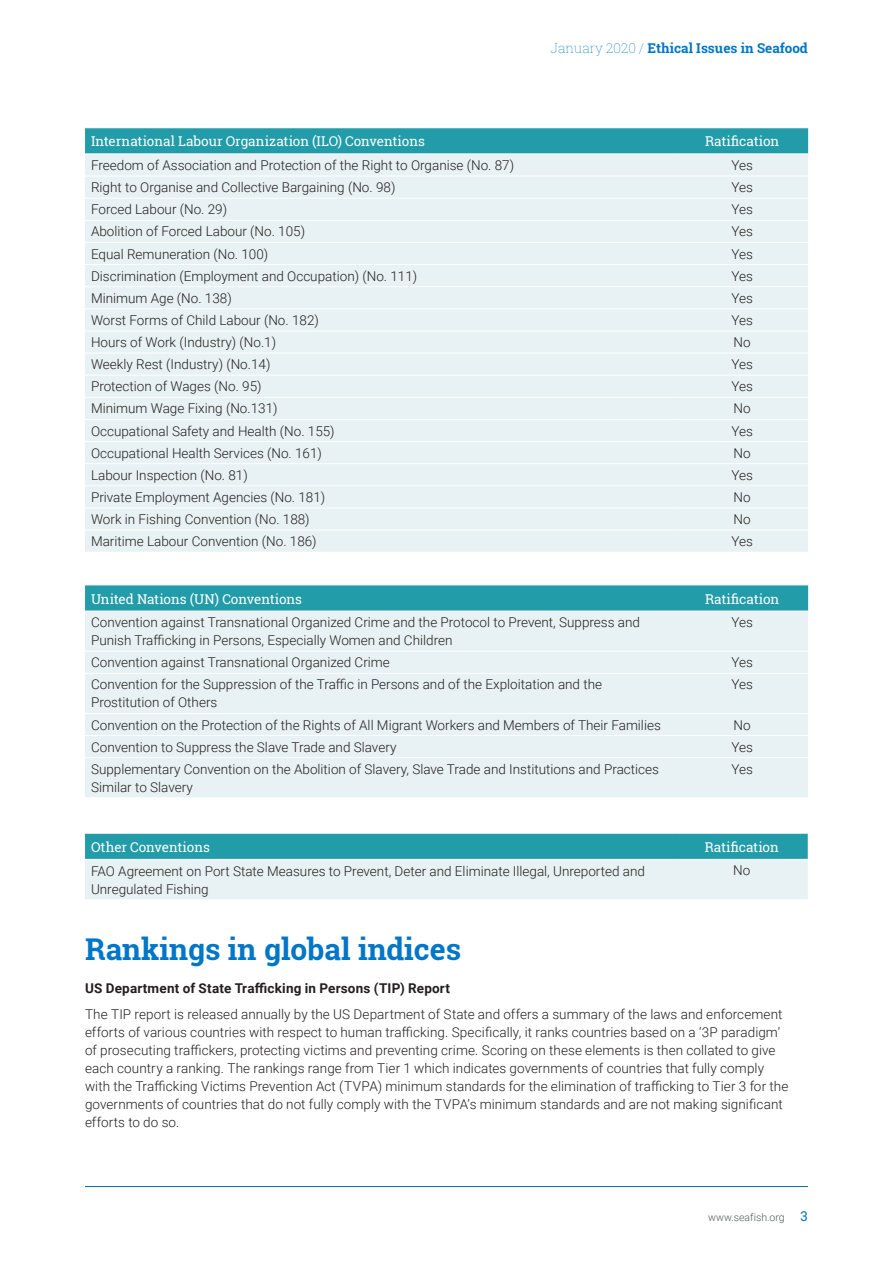
<style>
.page{position:relative;width:893px;height:1263px;background:#fff}
.page>*{position:absolute;margin:0;border:0;box-sizing:border-box;transform-origin:0 0}
.SEAF_Headings{font:700 30px "Roboto Slab";color:#0076c8}
.SEAF_Table_text{font:300 13.5px/18px "Roboto";color:#231f20}
.SEAF_Body{font:300 13.5px/18px "Roboto";letter-spacing:.005em;color:#231f20}
.SEAF_Figure_header{font:13.5px "Roboto Slab";letter-spacing:-.005em;color:#fff}
.B_Header{font:700 13.5px "Roboto";letter-spacing:.015em;color:#231f20}
.t1{font:700 13.5px "Roboto Slab";color:#0076c8}
.t2{font:300 10.5px "Roboto";color:#54585a}
.s1{font-weight:100}
.s2{font-family:"Roboto Slab";font-weight:400;font-size:13.5px;color:#0076c8}
</style>
<div class="page">
<hr style="left:85px;top:1186px;width:723px;height:1px;background:#006ba7">
<svg style="left:85px;top:128px;width:723px;height:26px;background:#299fab"></svg>
<div style="left:85px;top:155px;width:723px;height:397px;background:#e8f1f3"></div>
<hr style="left:85px;top:176px;width:591px;height:1px;background:#fff">
<hr style="left:676px;top:176px;width:132px;height:1px;background:#fff">
<hr style="left:85px;top:198px;width:591px;height:1px;background:#fff">
<hr style="left:676px;top:198px;width:132px;height:1px;background:#fff">
<hr style="left:85px;top:220px;width:591px;height:1px;background:#fff">
<hr style="left:676px;top:220px;width:132px;height:1px;background:#fff">
<hr style="left:85px;top:242px;width:591px;height:1px;background:#fff">
<hr style="left:676px;top:242px;width:132px;height:1px;background:#fff">
<hr style="left:85px;top:264px;width:591px;height:1px;background:#fff">
<hr style="left:676px;top:264px;width:132px;height:1px;background:#fff">
<hr style="left:85px;top:286px;width:591px;height:1px;background:#fff">
<hr style="left:676px;top:286px;width:132px;height:1px;background:#fff">
<hr style="left:85px;top:309px;width:591px;height:1px;background:#fff">
<hr style="left:676px;top:309px;width:132px;height:1px;background:#fff">
<hr style="left:85px;top:331px;width:591px;height:1px;background:#fff">
<hr style="left:676px;top:331px;width:132px;height:1px;background:#fff">
<hr style="left:85px;top:353px;width:591px;height:1px;background:#fff">
<hr style="left:676px;top:353px;width:132px;height:1px;background:#fff">
<hr style="left:85px;top:375px;width:591px;height:1px;background:#fff">
<hr style="left:676px;top:375px;width:132px;height:1px;background:#fff">
<hr style="left:85px;top:397px;width:591px;height:1px;background:#fff">
<hr style="left:676px;top:397px;width:132px;height:1px;background:#fff">
<hr style="left:85px;top:419px;width:591px;height:1px;background:#fff">
<hr style="left:676px;top:419px;width:132px;height:1px;background:#fff">
<hr style="left:85px;top:441px;width:591px;height:1px;background:#fff">
<hr style="left:676px;top:441px;width:132px;height:1px;background:#fff">
<hr style="left:85px;top:463px;width:591px;height:1px;background:#fff">
<hr style="left:676px;top:463px;width:132px;height:1px;background:#fff">
<hr style="left:85px;top:486px;width:591px;height:1px;background:#fff">
<hr style="left:676px;top:486px;width:132px;height:1px;background:#fff">
<hr style="left:85px;top:508px;width:591px;height:1px;background:#fff">
<hr style="left:676px;top:508px;width:132px;height:1px;background:#fff">
<hr style="left:85px;top:530px;width:591px;height:1px;background:#fff">
<hr style="left:676px;top:530px;width:132px;height:1px;background:#fff">
<div style="left:85px;top:586px;width:723px;height:25px;background:#229ca8"></div>
<div style="left:85px;top:612px;width:723px;height:185px;background:#e8f1f3"></div>
<hr style="left:85px;top:651px;width:591px;height:1px;background:#fff">
<hr style="left:676px;top:651px;width:132px;height:1px;background:#fff">
<hr style="left:85px;top:673px;width:591px;height:1px;background:#fff">
<hr style="left:676px;top:673px;width:132px;height:1px;background:#fff">
<hr style="left:85px;top:713px;width:591px;height:1px;background:#fff">
<hr style="left:676px;top:713px;width:132px;height:1px;background:#fff">
<hr style="left:85px;top:735px;width:591px;height:1px;background:#fff">
<hr style="left:676px;top:735px;width:132px;height:1px;background:#fff">
<hr style="left:85px;top:757px;width:591px;height:1px;background:#fff">
<hr style="left:676px;top:757px;width:132px;height:1px;background:#fff">
<svg style="left:85px;top:834px;width:723px;height:66px;background:#9cd0d6"></svg>
<hr style="left:85px;top:859px;width:591px;height:1px;background:#fff">
<hr style="left:676px;top:859px;width:132px;height:1px;background:#fff">
<p class="t1" style="left:551px;top:39px;width:259px"><span class="s1">January 2020 /</span> Ethical Issues in Seafood</p>
<p class="SEAF_Figure_header" style="left:91px;top:132px;width:335px">International Labour Organization (ILO) Conventions</p>
<p class="SEAF_Figure_header" style="left:705px;top:132px;width:76px">Ratification</p>
<p class="SEAF_Table_text" style="left:91px;top:156px;width:425px">Freedom of Association and Protection of the Right to Organise (No. 87)</p>
<p class="SEAF_Table_text" style="left:731px;top:156px;width:23px">Yes</p>
<p class="SEAF_Table_text" style="left:91px;top:178px;width:306px">Right to Organise and Collective Bargaining (No. 98)</p>
<p class="SEAF_Table_text" style="left:731px;top:178px;width:23px">Yes</p>
<p class="SEAF_Table_text" style="left:91px;top:200px;width:138px">Forced Labour (No. 29)</p>
<p class="SEAF_Table_text" style="left:731px;top:200px;width:23px">Yes</p>
<p class="SEAF_Table_text" style="left:91px;top:222px;width:216px">Abolition of Forced Labour (No. 105)</p>
<p class="SEAF_Table_text" style="left:731px;top:222px;width:23px">Yes</p>
<p class="SEAF_Table_text" style="left:91px;top:244px;width:179px">Equal Remuneration (No. 100)</p>
<p class="SEAF_Table_text" style="left:731px;top:244px;width:23px">Yes</p>
<p class="SEAF_Table_text" style="left:91px;top:266px;width:328px">Discrimination (Employment and Occupation) (No. 111)</p>
<p class="SEAF_Table_text" style="left:731px;top:266px;width:23px">Yes</p>
<p class="SEAF_Table_text" style="left:91px;top:288px;width:142px">Minimum Age (No. 138)</p>
<p class="SEAF_Table_text" style="left:731px;top:288px;width:23px">Yes</p>
<p class="SEAF_Table_text" style="left:91px;top:311px;width:229px">Worst Forms of Child Labour (No. 182)</p>
<p class="SEAF_Table_text" style="left:731px;top:311px;width:23px">Yes</p>
<p class="SEAF_Table_text" style="left:91px;top:333px;width:187px">Hours of Work (Industry) (No.1)</p>
<p class="SEAF_Table_text" style="left:733px;top:333px;width:19px">No</p>
<p class="SEAF_Table_text" style="left:91px;top:355px;width:181px">Weekly Rest (Industry) (No.14)</p>
<p class="SEAF_Table_text" style="left:731px;top:355px;width:23px">Yes</p>
<p class="SEAF_Table_text" style="left:91px;top:377px;width:172px">Protection of Wages (No. 95)</p>
<p class="SEAF_Table_text" style="left:731px;top:377px;width:23px">Yes</p>
<p class="SEAF_Table_text" style="left:91px;top:399px;width:188px">Minimum Wage Fixing (No.131)</p>
<p class="SEAF_Table_text" style="left:733px;top:399px;width:19px">No</p>
<p class="SEAF_Table_text" style="left:91px;top:421px;width:245px">Occupational Safety and Health (No. 155)</p>
<p class="SEAF_Table_text" style="left:731px;top:421px;width:23px">Yes</p>
<p class="SEAF_Table_text" style="left:91px;top:443px;width:232px">Occupational Health Services (No. 161)</p>
<p class="SEAF_Table_text" style="left:733px;top:443px;width:19px">No</p>
<p class="SEAF_Table_text" style="left:91px;top:465px;width:158px">Labour Inspection (No. 81)</p>
<p class="SEAF_Table_text" style="left:731px;top:465px;width:23px">Yes</p>
<p class="SEAF_Table_text" style="left:91px;top:488px;width:236px">Private Employment Agencies (No. 181)</p>
<p class="SEAF_Table_text" style="left:733px;top:488px;width:19px">No</p>
<p class="SEAF_Table_text" style="left:91px;top:510px;width:220px">Work in Fishing Convention (No. 188)</p>
<p class="SEAF_Table_text" style="left:733px;top:510px;width:19px">No</p>
<p class="SEAF_Table_text" style="left:91px;top:532px;width:227px">Maritime Labour Convention (No. 186)</p>
<p class="SEAF_Table_text" style="left:731px;top:532px;width:23px">Yes</p>
<p class="SEAF_Figure_header" style="left:91px;top:589px;width:213px">United Nations (UN) Conventions</p>
<p class="SEAF_Figure_header" style="left:705px;top:589px;width:76px">Ratification</p>
<p class="SEAF_Table_text" style="left:91px;top:613px;width:550px">Convention against Transnational Organized Crime and the Protocol to Prevent, Suppress and<br>Punish Trafficking in Persons, Especially Women and Children</p>
<p class="SEAF_Table_text" style="left:731px;top:613px;width:23px">Yes</p>
<p class="SEAF_Table_text" style="left:91px;top:653px;width:300px">Convention against Transnational Organized Crime</p>
<p class="SEAF_Table_text" style="left:731px;top:653px;width:23px">Yes</p>
<p class="SEAF_Table_text" style="left:91px;top:675px;width:513px">Convention for the Suppression of the Traffic in Persons and of the Exploitation and the<br>Prostitution of Others</p>
<p class="SEAF_Table_text" style="left:731px;top:675px;width:23px">Yes</p>
<p class="SEAF_Table_text" style="left:91px;top:715px;width:571px">Convention on the Protection of the Rights of All Migrant Workers and Members of Their Families</p>
<p class="SEAF_Table_text" style="left:733px;top:715px;width:19px">No</p>
<p class="SEAF_Table_text" style="left:91px;top:737px;width:307px">Convention to Suppress the Slave Trade and Slavery</p>
<p class="SEAF_Table_text" style="left:731px;top:737px;width:23px">Yes</p>
<p class="SEAF_Table_text" style="left:91px;top:759px;width:569px">Supplementary Convention on the Abolition of Slavery, Slave Trade and Institutions and Practices<br>Similar to Slavery</p>
<p class="SEAF_Table_text" style="left:731px;top:759px;width:23px">Yes</p>
<p class="SEAF_Figure_header" style="left:91px;top:838px;width:120px">Other Conventions</p>
<p class="SEAF_Figure_header" style="left:705px;top:838px;width:76px">Ratification</p>
<p class="SEAF_Table_text" style="left:91px;top:861px;width:555px">FAO Agreement on Port State Measures to Prevent, Deter and Eliminate Illegal, Unreported and<br>Unregulated Fishing</p>
<p class="SEAF_Table_text" style="left:733px;top:861px;width:19px">No</p>
<p class="SEAF_Headings" style="left:85px;top:928px;width:378px">Rankings in global indices</p>
<p class="B_Header" style="left:85px;top:978px;width:366px">US Department of State Trafficking in Persons (TIP) Report</p>
<p class="SEAF_Body" style="left:85px;top:1005px;width:705px">The TIP report is released annually by the US Department of State and offers a summary of the laws and enforcement efforts of various countries with respect to human trafficking. Specifically, it ranks countries based on a ‘3P paradigm’ of prosecuting traffickers, protecting victims and preventing crime. Scoring on these elements is then collated to give each country a ranking. The rankings range from Tier 1 which indicates governments of countries that fully comply with the Trafficking Victims Prevention Act (TVPA) minimum standards for the elimination of trafficking to Tier 3 for the governments of countries that do not fully comply with the TVPA’s minimum standards and are not making significant efforts to do so.</p>
<p class="t2" style="left:708px;top:1209px;width:101px">www.seafish.org <span class="s2">3</span></p>
</div>
